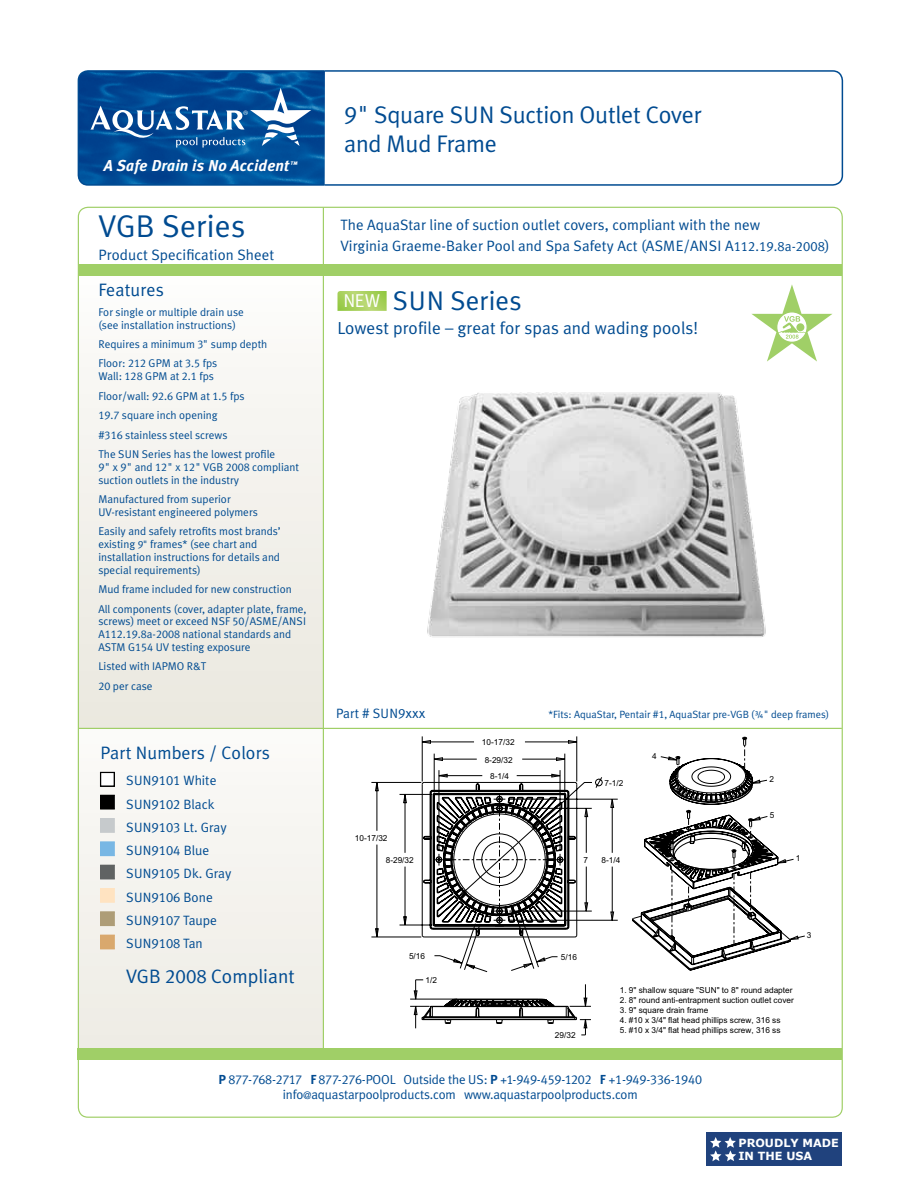
<style>
.page{position:relative;width:918px;height:1188px;background:#fff}
.page>*{position:absolute;margin:0;border:0;box-sizing:border-box;transform-origin:0 0}
.t1{font:31.5px "Meta Plus Normal";letter-spacing:.005em;color:#004b91}
.t2{font:27px "Meta Plus Normal";letter-spacing:.005em;color:#004b91}
.t3{font:24px/28.8px "Meta Plus Normal";letter-spacing:-.01em;color:#004b91}
.t4{font:19.5px "Meta Plus Normal";color:#004b91}
.t5{font:18px "Meta Plus Normal";letter-spacing:.005em;color:#004b91}
.t6{font:17.4px "Meta Plus Normal";letter-spacing:.005em;color:#004b91}
.t7{font:italic 700 15.75px "Meta Plus";letter-spacing:.01em;color:#fff}
.t8{font:15px/21px "Meta Plus Normal";letter-spacing:.005em;color:#004b91}
.t9{font:13.5px/23.2px "Meta Plus Normal Caps";color:#004b91}
.t10{font:13.05px "Meta Plus Normal Caps";letter-spacing:-.01em;color:#004b91}
.t11{font:13.05px "Meta Plus Normal";letter-spacing:-.01em;color:#004b91}
.t12{font:11.25px/12.8px "Meta Plus Normal";color:#004b91}
.t13{font:700 11.25px/13px "Verdana";color:#fff}
.t14{font:10.5px "Meta Plus Normal";color:#004b91}
.t15{font:8.25px "Arial";color:#000}
.s1{font-family:"Meta Plus Normal Caps"}
.s2{font-family:"Meta Plus Normal Caps";font-size:10.5px}
.s3{font-size:10.5px}
.s4{font-family:"Meta Plus Normal"}
.s5{font-family:"Meta Plus Normal Caps";font-size:13.5px}
.s6{font-size:13.5px}
.s7{font-size:18.6px;color:#fff}
.s8{font-family:"Officina Sans"}
.s9{font-family:"Meta Plus Bold Caps"}
</style>
<div class="page">
<div style="left:78px;top:728px;width:245px;height:323px;background:#f4f3ee"></div>
<div style="left:101px;top:772px;width:13px;height:14px;background:#fff"></div>
<div style="left:100px;top:772px;width:15px;height:15px;border:1px solid #000"></div>
<div style="left:101px;top:795px;width:13px;height:14px;background:#000"></div>
<div style="left:100px;top:795px;width:15px;height:14px;border:1px solid #000"></div>
<div style="left:101px;top:819px;width:13px;height:13px;background:#c6cacc"></div>
<div style="left:100px;top:818px;width:15px;height:15px;border:1px solid #c6cacc"></div>
<div style="left:101px;top:842px;width:13px;height:14px;background:#78b7e4"></div>
<div style="left:100px;top:842px;width:15px;height:14px;border:1px solid #78b7e4"></div>
<div style="left:101px;top:865px;width:13px;height:14px;background:#606363"></div>
<div style="left:100px;top:865px;width:15px;height:14px;border:1px solid #606363"></div>
<div style="left:101px;top:889px;width:13px;height:13px;background:#ffe3c1"></div>
<div style="left:100px;top:888px;width:15px;height:15px;border:1px solid #ffe3c1"></div>
<div style="left:101px;top:912px;width:13px;height:14px;background:#ae9d77"></div>
<div style="left:100px;top:912px;width:15px;height:14px;border:1px solid #ae9d77"></div>
<div style="left:101px;top:935px;width:13px;height:14px;background:#d9a86d"></div>
<div style="left:100px;top:935px;width:15px;height:14px;border:1px solid #d9a86d"></div>
<svg style="left:326px;top:70px;width:518px;height:116px"></svg>
<svg style="left:77px;top:70px;width:249px;height:116px;background:#185ca0"></svg>
<div style="left:79px;top:275px;width:244px;height:453px;background:linear-gradient(to bottom,#fdfcfb,#eae8de)"></div>
<hr style="left:78px;top:728px;width:764px;height:1px;background:#a0cf67">
<div style="left:78px;top:264px;width:764px;height:12px;background:#a0cf67"></div>
<svg style="left:751px;top:284px;width:81px;height:78px"></svg>
<hr style="left:323px;top:207px;width:1px;height:846px;background:#a0cf67">
<div style="left:706px;top:1133px;width:136px;height:33px;background:#20427d"></div>
<svg style="left:710px;top:1137px;width:26px;height:24px"></svg>
<div style="left:78px;top:1048px;width:764px;height:11px;background:#a0cf67"></div>
<svg style="left:371px;top:736px;width:207px;height:280px"></svg>
<svg style="left:415px;top:859px;width:390px;height:176px"></svg>
<svg style="left:422px;top:756px;width:368px;height:264px"></svg>
<svg style="left:433px;top:737px;width:346px;height:287px"></svg>
<svg style="left:338px;top:291px;width:49px;height:20px"></svg>
<img style="left:427px;top:392px;width:339px;height:245px">
<h3 class="t7" style="left:104px;top:157px;width:195px">A Safe Drain is No Accident<sup>™</sup></h3>
<h1 class="t1" style="left:99px;top:208px;width:148px">VGB Series</h1>
<h3 class="t8" style="left:99px;top:244px;width:177px">Product Specification Sheet</h3>
<h3 class="t5" style="left:98px;top:280px;width:67px">Features</h3>
<p class="t12" style="left:98px;top:305px;width:147px">For single or multiple drain use (see installation instructions)</p>
<p class="t12" style="left:98px;top:334px;width:170px;line-height:19.5px">Requires a minimum <span class="s1">3</span>" sump depth<br>Floor: <span class="s1">212</span> GPM at <span class="s1">3.5</span> fps</p>
<p class="t12" style="left:98px;top:366px;width:178px;line-height:19.5px">Wall: <span class="s1">128</span> GPM at <span class="s1">2</span>.<span class="s1">1</span> fps<br>Floor/wall: <span class="s1">92.6</span> GPM at <span class="s1">1</span>.<span class="s1">5</span> fps<br><span class="s1">19.7</span> square inch opening<br>#<span class="s1">316</span> stainless steel screws<br>The SUN Series has the lowest profi le</p>
<p class="t12" style="left:98px;top:461px;width:202px"><span class="s1">9"</span> x <span class="s1">9"</span> and <span class="s1">12"</span> x <span class="s1">12"</span> VGB <span class="s1">2008</span> compliant suction outlets in the industry</p>
<p class="t12" style="left:98px;top:493px;width:161px">Manufactured from superior<br>UV-resistant engineered polymers</p>
<p class="t12" style="left:98px;top:525px;width:184px">Easily and safely retrofits most brands’ existing <span class="s2">9</span><span class="s3">"</span> frames* (see chart and installation instructions for details and special requirements)</p>
<p class="t12" style="left:98px;top:579px;width:210px;line-height:19.5px">Mud frame included for new construction<br>All components (cover, adapter plate, frame,</p>
<p class="t12" style="left:98px;top:615px;width:209px">screws) meet or exceed NSF <span class="s1">50</span>/ASME/ANSI<br>A<span class="s1">112</span>.<span class="s1">19</span>.<span class="s1">8</span>a<span class="s1">-2008</span> national standards and<br>ASTM G<span class="s1">154</span> UV testing exposure</p>
<p class="t12" style="left:98px;top:657px;width:110px;line-height:19.5px">Listed with IAPMO R&amp;T<br><span class="s1">20</span> per case</p>
<h3 class="t5" style="left:100px;top:743px;width:171px">Part Numbers / Colors</h3>
<p class="t9" style="left:126px;top:769px;width:107px">SUN9101 <span class="s4">White<br></span>SUN9102 <span class="s4">Black<br></span>SUN9103 <span class="s4">Lt. Gray<br></span>SUN9104 <span class="s4">Blue<br></span>SUN9105 <span class="s4">Dk. Gray<br></span>SUN9106 <span class="s4">Bone<br></span>SUN9107 <span class="s4">Taupe<br></span>SUN9108 <span class="s4">Tan</span></p>
<h3 class="t4" style="left:126px;top:965px;width:170px">VGB <span class="s1">2008</span> Compliant</h3>
<h3 class="t3" style="left:344px;top:100px;width:359px"><span class="s1">9</span>" Square SUN Suction Outlet Cover and Mud Frame</h3>
<h3 class="t8" style="left:340px;top:214px;width:491px">The AquaStar line of suction outlet covers, compliant with the new<br>Virginia Graeme-Baker Pool and Spa Safety Act (<span class="s1">ASME/ANSI A</span><span class="s5">112.19.8</span><span class="s6">a</span><span class="s5">-2008</span>)</h3>
<h2 class="t2" style="left:343px;top:285px;width:180px"><span class="s7">NEW</span> SUN Series</h2>
<h3 class="t6" style="left:338px;top:318px;width:362px">Lowest profile – great for spas and wading pools!</h3>
<p class="t9" style="left:336px;top:701px;width:91px"><span class="s4">Part #</span> SUN9xxx</p>
<p class="t15" style="left:355px;top:834px;width:34px">10-17/32</p>
<p class="t15" style="left:386px;top:856px;width:30px">8-29/32</p>
<p class="t15" style="left:482px;top:738px;width:34px">10-17/32</p>
<p class="t15" style="left:490px;top:772px;width:20px">8-1/4</p>
<p class="t15" style="left:485px;top:755px;width:30px">8-29/32</p>
<p class="t14" style="left:549px;top:708px;width:282px">*Fits: AquaStar, Pentair #<span class="s1">1</span>, AquaStar pre-VGB (<span class="s8">¾</span>" deep frames)</p>
<p class="t15" style="left:605px;top:778px;width:20px">7-1/2</p>
<p class="t15" style="left:584px;top:856px;width:6px">7</p>
<p class="t15" style="left:602px;top:856px;width:20px">8-1/4</p>
<p class="t15" style="left:652px;top:751px;width:6px">4</p>
<p class="t15" style="left:769px;top:774px;width:6px">2</p>
<p class="t15" style="left:770px;top:811px;width:6px">5</p>
<p class="t15" style="left:796px;top:853px;width:6px">1</p>
<p class="t15" style="left:807px;top:931px;width:6px">3</p>
<p class="t15" style="left:409px;top:952px;width:18px">5/16</p>
<p class="t15" style="left:561px;top:953px;width:18px">5/16</p>
<p class="t15" style="left:426px;top:976px;width:13px">1/2</p>
<p class="t15" style="left:555px;top:1031px;width:22px">29/32</p>
<p class="t15" style="left:620px;top:985px;width:174px">1. 9" shallow square "SUN" to 8" round adapter</p>
<p class="t15" style="left:620px;top:995px;width:176px">2. 8" round anti-entrapment suction outlet cover</p>
<p class="t15" style="left:620px;top:1005px;width:90px">3. 9" square drain frame</p>
<p class="t15" style="left:620px;top:1015px;width:162px">4. #10 x 3/4" flat head phillips screw, 316 ss</p>
<p class="t15" style="left:620px;top:1025px;width:162px">5. #10 x 3/4" flat head phillips screw, 316 ss</p>
<p class="t10" style="left:219px;top:1072px;width:485px"><span class="s9">P</span> 877-768-2717 <span class="s9">F</span> 877-276-<span class="s4">POOL Outside the US:</span> <span class="s9">P</span> <span class="s4">+</span>1-949-459-1202 <span class="s9">F</span> +1-949-336-1940</p>
<p class="t11" style="left:283px;top:1087px;width:356px">info<span class="s3">@</span>aquastarpoolproducts.com www.aquastarpoolproducts.com</p>
<p class="t13" style="left:738px;top:1137px;width:102px">PROUDLY MADE<br>IN THE USA</p>
</div>
